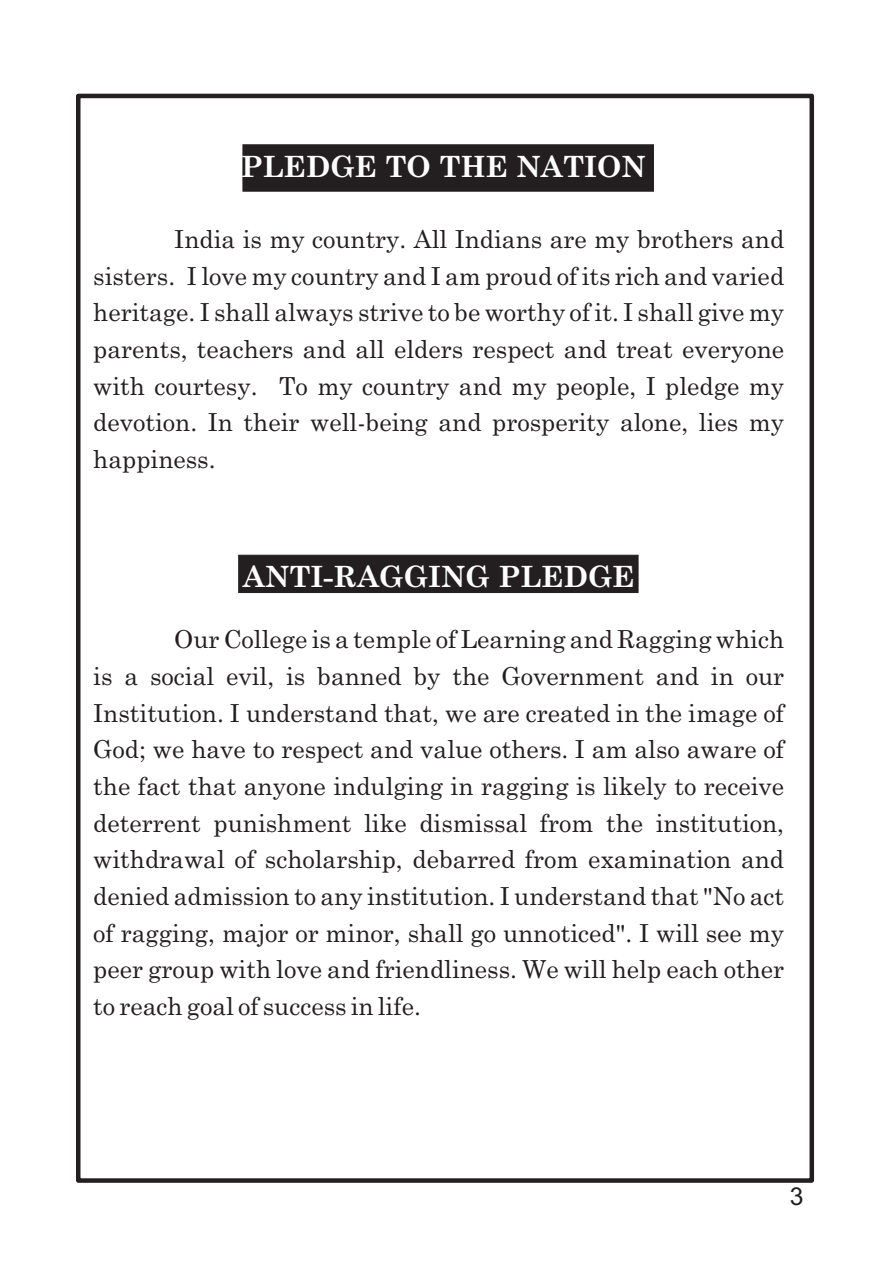
<style>
.page{position:relative;width:893px;height:1276px;background:#fff}
.page>*{position:absolute;margin:0;border:0;box-sizing:border-box;transform-origin:0 0}
.t1{font:700 29.25px "Century Schoolbook";color:#fff}
.t2{font:24.75px/36.7px "Century Schoolbook";color:#231f20;text-align:justify}
.t3{font:24.75px "Arial";color:#231f20}
</style>
<div class="page">
<div style="left:238px;top:555px;width:401px;height:38px;background:#231f20"></div>
<div style="left:242px;top:144px;width:412px;height:48px;background:#231f20"></div>
<div style="left:76px;top:94px;width:738px;height:1088px;border:5px solid #231f20"></div>
<p class="t1" style="left:241px;top:155px;width:407px">PLEDGE TO THE NATION</p>
<p class="t2" style="left:93px;top:223px;width:692px;text-indent:81px">India is my country. All Indians are my brothers and sisters. I love my country and I am proud of its rich and varied heritage. I shall always strive to be worthy of it. I shall give my parents, teachers and all elders respect and treat everyone with courtesy. To my country and my people, I pledge my devotion. In their well-being and prosperity alone, lies my happiness.</p>
<p class="t1" style="left:243px;top:565px;width:393px">ANTI-RAGGING PLEDGE</p>
<p class="t2" style="left:93px;top:623px;width:692px;text-indent:81px">Our College is a temple of Learning and Ragging which is a social evil, is banned by the Government and in our Institution. I understand that, we are created in the image of God; we have to respect and value others. I am also aware of the fact that anyone indulging in ragging is likely to receive deterrent punishment like dismissal from the institution, withdrawal of scholarship, debarred from examination and denied admission to any institution. I understand that "No act of ragging, major or minor, shall go unnoticed". I will see my peer group with love and friendliness. We will help each other to reach goal of success in life.</p>
<p class="t3" style="left:790px;top:1187px;width:15px">3</p>
</div>
